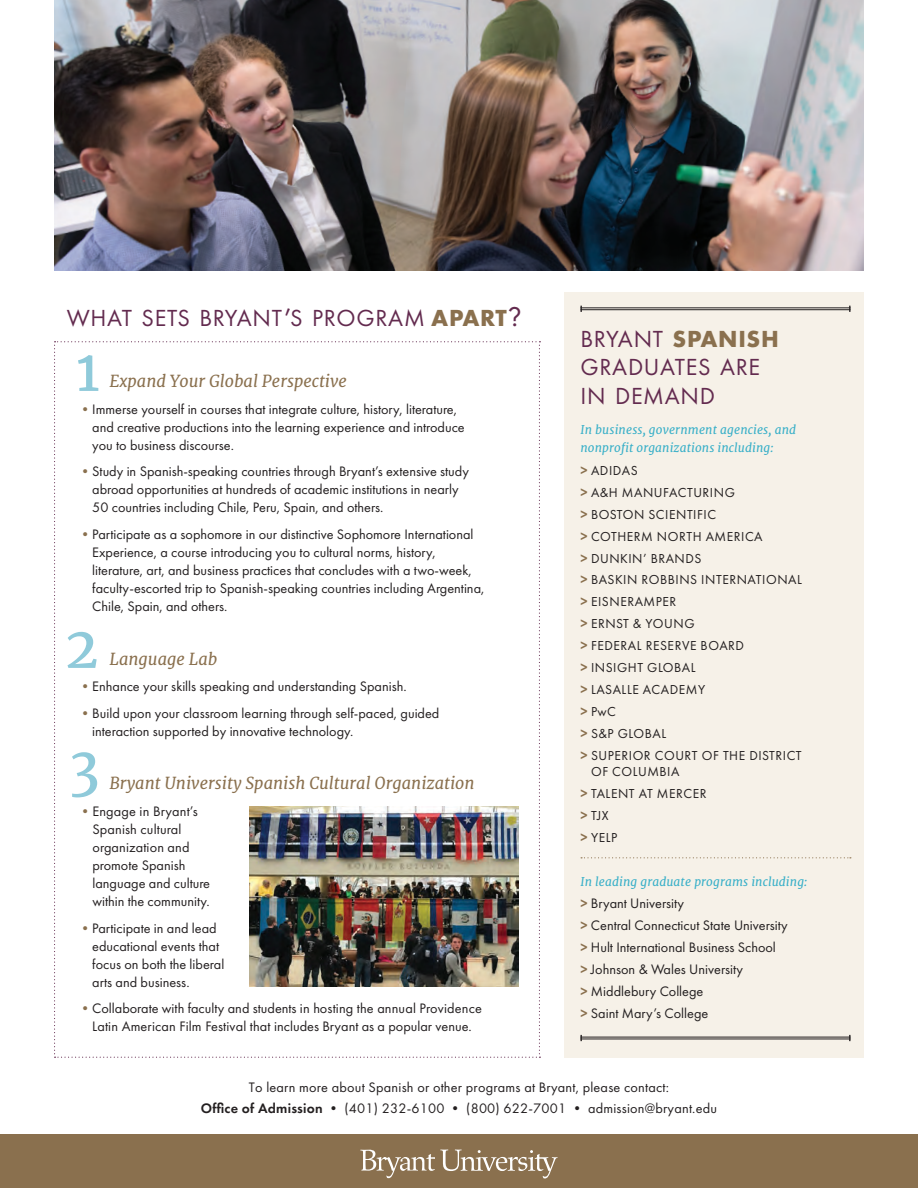
<style>
.page{position:relative;width:918px;height:1188px;background:#fff}
.page>*{position:absolute;margin:0;border:0;box-sizing:border-box;transform-origin:0 0}
.t1{font:24.15px/28.5px "Futura PT";letter-spacing:.03em;color:#632b4f}
.t2{font:italic 16.5px "Merriweather";color:#8a704e}
.t3{font:14.25px/18px "Futura PT";color:#231f20}
.t4{font:13.5px/16.5px "Futura PT";letter-spacing:.04em;color:#231f20}
.t5{font:italic 12px/17.2px "Merriweather";letter-spacing:.01em;color:#37afc8}
.s1{font-size:30px}
.s2{font-weight:700;color:#8a704e}
.s3{font-family:"Europa";font-size:27px}
.s4{color:#8a704e}
.s5{font-weight:600;font-size:14.25px;color:#8a704e}
.s6{font-weight:600;color:#8a704e}
.s7{font-weight:600}
</style>
<div class="page">
<hr style="left:917px;top:117px;width:1px;height:54px;background:#8a704e">
<div style="left:0;top:1134px;width:918px;height:54px;background:#8a704e"></div>
<svg style="left:360px;top:1150px;width:198px;height:28px"></svg>
<div style="left:565px;top:292px;width:299px;height:766px;background:#f6f1e8"></div>
<hr style="left:580px;top:309px;width:270px;height:1px;background:#231f20">
<hr style="left:580px;top:308px;width:270px;height:1px;background:#231f20">
<svg style="left:581px;top:857px;width:270px;height:1px"></svg>
<hr style="left:580px;top:1039px;width:270px;height:1px;background:#231f20">
<hr style="left:580px;top:1037px;width:270px;height:1px;background:#231f20">
<svg style="left:580px;top:1035px;width:2px;height:6px"></svg>
<svg style="left:54px;top:341px;width:486px;height:717px"></svg>
<img style="left:54px;top:0;width:810px;height:271px">
<img style="left:249px;top:807px;width:270px;height:179px">
<p class="t1" style="left:67px;top:304px;width:456px">WHAT SETS BRYANT<span class="s1">’</span>S PROGRAM <span class="s2">APART</span><span class="s3">?</span></p>
<p class="t2" style="left:109px;top:371px;width:239px">Expand Your Global Perspective</p>
<p class="t3" style="left:92px;top:400px;width:374px;text-indent:-14px"><span class="s4">•</span>Immerse yourself in courses that integrate culture, history, literature, and creative productions into the learning experience and introduce you to business discourse.</p>
<p class="t3" style="left:92px;top:462px;width:378px;text-indent:-14px"><span class="s4">•</span>Study in Spanish-speaking countries through Bryant’s extensive study abroad opportunities at hundreds of academic institutions in nearly<br>50 countries including Chile, Peru, Spain, and others.</p>
<p class="t3" style="left:92px;top:525px;width:394px;text-indent:-14px"><span class="s4">•</span>Participate as a sophomore in our distinctive Sophomore International Experience, a course introducing you to cultural norms, history, literature, art, and business practices that concludes with a two-week, faculty-escorted trip to Spanish-speaking countries including Argentina, Chile, Spain, and others.</p>
<p class="t2" style="left:109px;top:648px;width:109px">Language Lab</p>
<p class="t3" style="left:78px;top:677px;width:330px"><span class="s4">•</span>Enhance your skills speaking and understanding Spanish.</p>
<p class="t3" style="left:92px;top:704px;width:349px;text-indent:-14px"><span class="s4">•</span>Build upon your classroom learning through self-paced, guided interaction supported by innovative technology.</p>
<p class="t2" style="left:109px;top:773px;width:367px">Bryant University Spanish Cultural Organization</p>
<p class="t3" style="left:92px;top:802px;width:119px;text-indent:-14px"><span class="s4">•</span>Engage in Bryant’s<br>Spanish cultural organization and promote Spanish language and culture within the community.</p>
<p class="t3" style="left:92px;top:919px;width:134px;text-indent:-14px"><span class="s4">•</span>Participate in and lead educational events that focus on both the liberal arts and business.</p>
<p class="t3" style="left:78px;top:1000px;width:405px;text-align:center"><span class="s4">•</span>Collaborate with faculty and students in hosting the annual Providence<br>Latin American Film Festival that includes Bryant as a popular venue.</p>
<p class="t1" style="left:580px;top:324px;width:200px">BRYANT <span class="s2">SPANISH<br></span>GRADUATES ARE<br>IN DEMAND</p>
<p class="t5" style="left:580px;top:422px;width:217px">In business, government agencies, and nonprofit organizations including:</p>
<p class="t4" style="left:580px;top:462px;width:59px"><span class="s5">&gt;</span> ADIDAS</p>
<p class="t4" style="left:580px;top:484px;width:156px"><span class="s5">&gt;</span> A&amp;H MANUFACTURING</p>
<p class="t4" style="left:580px;top:506px;width:137px"><span class="s5">&gt;</span> BOSTON SCIENTIFIC</p>
<p class="t4" style="left:580px;top:528px;width:184px"><span class="s5">&gt;</span> COTHERM NORTH AMERICA</p>
<p class="t4" style="left:580px;top:550px;width:123px"><span class="s5">&gt;</span> DUNKIN’ BRANDS</p>
<p class="t4" style="left:580px;top:572px;width:223px"><span class="s5">&gt;</span> BASKIN ROBBINS INTERNATIONAL</p>
<p class="t4" style="left:580px;top:594px;width:97px"><span class="s5">&gt;</span> EISNERAMPER</p>
<p class="t4" style="left:580px;top:615px;width:116px"><span class="s5">&gt;</span> ERNST &amp; YOUNG</p>
<p class="t4" style="left:580px;top:637px;width:165px"><span class="s5">&gt;</span> FEDERAL RESERVE BOARD</p>
<p class="t4" style="left:580px;top:659px;width:117px"><span class="s5">&gt;</span> INSIGHT GLOBAL</p>
<p class="t4" style="left:580px;top:681px;width:126px"><span class="s5">&gt;</span> LASALLE ACADEMY</p>
<p class="t4" style="left:580px;top:703px;width:37px"><span class="s5">&gt;</span> PwC</p>
<p class="t4" style="left:580px;top:725px;width:87px"><span class="s5">&gt;</span> S&amp;P GLOBAL</p>
<p class="t4" style="left:591px;top:747px;width:212px;text-indent:-11px"><span class="s5">&gt;</span> SUPERIOR COURT OF THE DISTRICT<br>OF COLUMBIA</p>
<p class="t4" style="left:580px;top:785px;width:128px"><span class="s5">&gt;</span> TALENT AT MERCER</p>
<p class="t4" style="left:580px;top:807px;width:30px"><span class="s5">&gt;</span> TJX</p>
<p class="t4" style="left:580px;top:829px;width:38px"><span class="s5">&gt;</span> YELP</p>
<p class="t5" style="left:580px;top:873px;width:228px">In leading graduate programs including:</p>
<p class="t3" style="left:580px;top:894px;width:105px"><span class="s6">&gt;</span> Bryant University</p>
<p class="t3" style="left:580px;top:916px;width:209px"><span class="s6">&gt;</span> Central Connecticut State University</p>
<p class="t3" style="left:580px;top:938px;width:197px"><span class="s6">&gt;</span> Hult International Business School</p>
<p class="t3" style="left:580px;top:960px;width:164px"><span class="s6">&gt;</span> Johnson &amp; Wales University</p>
<p class="t3" style="left:580px;top:982px;width:124px"><span class="s6">&gt;</span> Middlebury College</p>
<p class="t3" style="left:580px;top:1004px;width:129px"><span class="s6">&gt;</span> Saint Mary’s College</p>
<p class="t3" style="left:249px;top:1078px;width:422px">To learn more about Spanish or other programs at Bryant, please contact:</p>
<p class="t3" style="left:201px;top:1099px;width:518px"><span class="s7">Office of Admission</span> • (401) 232-6100 • (800) 622-7001 • admission@bryant.edu</p>
</div>
